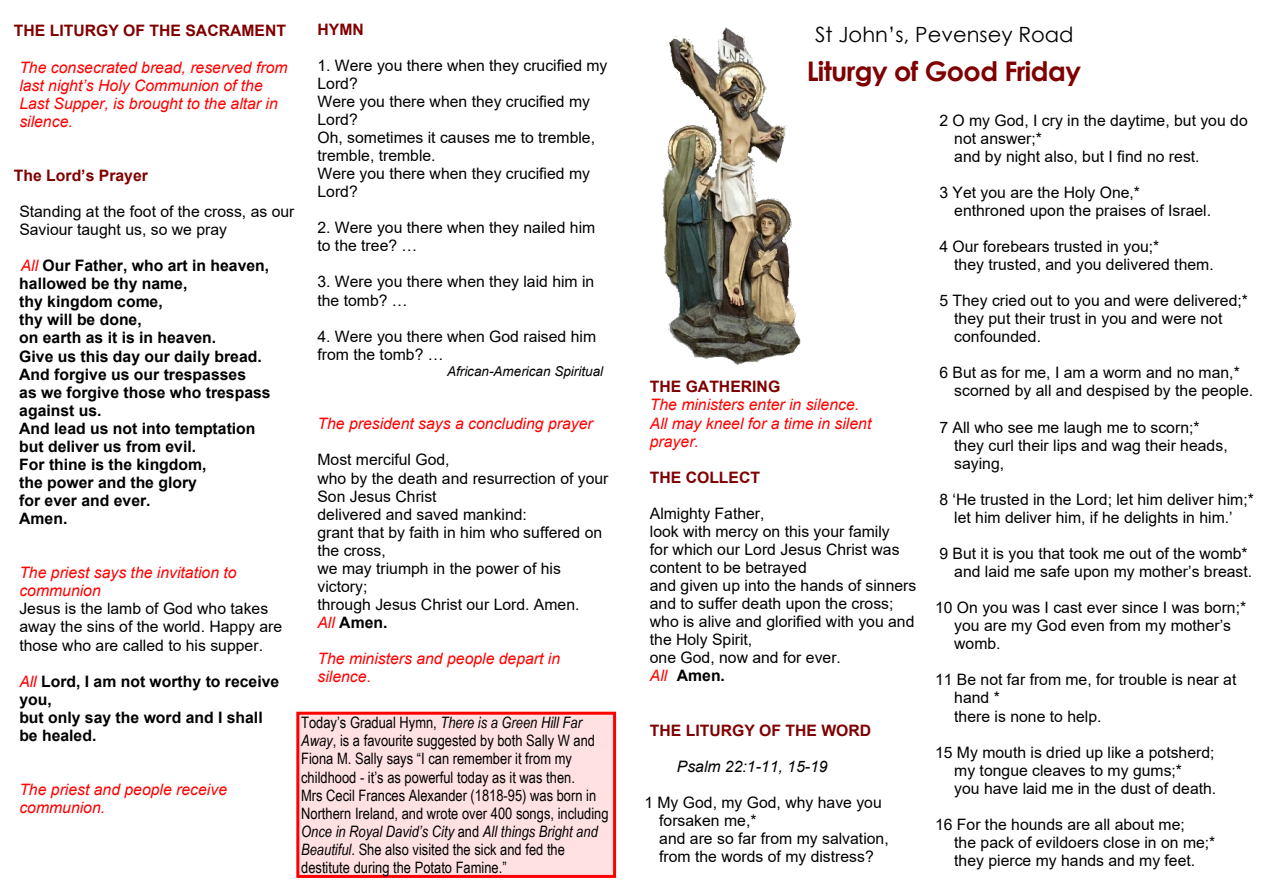
<style>
.page{position:relative;width:1263px;height:893px;background:#fff}
.page>*{position:absolute;margin:0;border:0;box-sizing:border-box;transform-origin:0 0}
.t1{font:700 27px "Century Gothic";letter-spacing:-.02em;color:#800000}
.t2{font:21px "Century Gothic";color:#000}
.t3{font:15.75px/18px "Arial";color:#000}
.t4{font:700 15.75px/18px "Arial";color:#000}
.t5{font:15.75px/18.1px "Arial Narrow";color:#000}
.t6{font:italic 15.75px/18px "Arial";color:#f00}
.t7{font:700 15.75px "Arial";color:#800000}
.t8{font:italic 15.75px "Arial";color:#000}
.t9{font:italic 13.5px "Arial";color:#000}
.s1{font-style:italic;color:#f00}
.s2{font-weight:700}
.s3{font-style:normal}
.s4{font-style:italic}
.s5{font-weight:400;font-style:italic;color:#f00}
</style>
<div class="page">
<div style="left:296px;top:712px;width:320px;height:166px;background:#ffe1e1;border:3px solid #f00"></div>
<img style="left:662px;top:27px;width:139px;height:337px">
<p class="t7" style="left:317px;top:23px;width:48px">HYMN</p>
<p class="t3" style="left:317px;top:58px;width:292px">1. Were you there when they crucified my<br>Lord?<br>Were you there when they crucified my<br>Lord?<br>Oh, sometimes it causes me to tremble, tremble, tremble.<br>Were you there when they crucified my<br>Lord?</p>
<p class="t3" style="left:317px;top:220px;width:279px">2. Were you there when they nailed him to the tree? …</p>
<p class="t3" style="left:317px;top:274px;width:278px">3. Were you there when they laid him in the tomb? …</p>
<p class="t3" style="left:317px;top:329px;width:280px">4. Were you there when God raised him from the tomb? …</p>
<p class="t9" style="left:447px;top:366px;width:158px">African-American Spiritual</p>
<p class="t6" style="left:317px;top:416px;width:277px">The president says a concluding prayer</p>
<p class="t3" style="left:317px;top:452px;width:293px">Most merciful God,<br>who by the death and resurrection of your<br>Son Jesus Christ<br>delivered and saved mankind:<br>grant that by faith in him who suffered on the cross,<br>we may triumph in the power of his victory;<br>through Jesus Christ our Lord. Amen.<br><span class="s1">All</span> <span class="s2">Amen.</span></p>
<p class="t6" style="left:317px;top:651px;width:244px">The ministers and people depart in silence<span class="s3">.</span></p>
<p class="t5" style="left:301px;top:715px;width:309px">Today’s Gradual Hymn, <span class="s4">There is a Green Hill Far Away</span>, is a favourite suggested by both Sally W and Fiona M. Sally says “I can remember it from my childhood - it’s as powerful today as it was then.<br>Mrs Cecil Frances Alexander (1818-95) was born in Northern Ireland, and wrote over 400 songs, including <span class="s4">Once in Royal David’s City</span> and <span class="s4">All things Bright and Beautiful</span>. She also visited the sick and fed the destitute during the Potato Famine.”</p>
<p class="t7" style="left:14px;top:25px;width:274px">THE LITURGY OF THE SACRAMENT</p>
<p class="t6" style="left:19px;top:59px;width:270px">The consecrated bread, reserved from last night’s Holy Communion of the<br>Last Supper, is brought to the altar in silence.</p>
<p class="t7" style="left:14px;top:169px;width:135px">The Lord’s Prayer</p>
<p class="t3" style="left:19px;top:204px;width:277px">Standing at the foot of the cross, as our<br>Saviour taught us, so we pray</p>
<p class="t4" style="left:19px;top:258px;width:253px"><span class="s5">All</span> Our Father, who art in heaven, hallowed be thy name,<br>thy kingdom come,<br>thy will be done,<br>on earth as it is in heaven.<br>Give us this day our daily bread.<br>And forgive us our trespasses<br>as we forgive those who trespass against us.<br>And lead us not into temptation but deliver us from evil.<br>For thine is the kingdom,<br>the power and the glory<br>for ever and ever.<br>Amen.</p>
<p class="t6" style="left:19px;top:565px;width:219px">The priest says the invitation to communion</p>
<p class="t3" style="left:19px;top:601px;width:264px">Jesus is the lamb of God who takes away the sins of the world. Happy are those who are called to his supper.</p>
<p class="t4" style="left:19px;top:674px;width:261px"><span class="s5">All</span> Lord, I am not worthy to receive you,<br>but only say the word and I shall be healed.</p>
<p class="t6" style="left:19px;top:782px;width:209px">The priest and people receive communion.</p>
<h2 class="t2" style="left:815px;top:27px;width:260px">St John’s, Pevensey Road</h2>
<h1 class="t1" style="left:807px;top:61px;width:276px">Liturgy of Good Friday</h1>
<p class="t7" style="left:650px;top:381px;width:132px">THE GATHERING</p>
<p class="t6" style="left:650px;top:397px;width:223px">The ministers enter in silence.<br>All may kneel for a time in silent prayer.</p>
<p class="t7" style="left:650px;top:471px;width:112px">THE COLLECT</p>
<p class="t3" style="left:650px;top:506px;width:268px">Almighty Father,<br>look with mercy on this your family<br>for which our Lord Jesus Christ was content to be betrayed<br>and given up into the hands of sinners and to suffer death upon the cross; who is alive and glorified with you and the Holy Spirit,<br>one God, now and for ever.<br><span class="s1">All</span> <span class="s2">Amen.</span></p>
<p class="t7" style="left:650px;top:724px;width:223px">THE LITURGY OF THE WORD</p>
<p class="t8" style="left:677px;top:760px;width:152px">Psalm 22:1-11, 15-19</p>
<p class="t3" style="left:659px;top:795px;width:231px;text-indent:-15px">1 My God, my God, why have you forsaken me,*<br>and are so far from my salvation, from the words of my distress?</p>
<p class="t3" style="left:954px;top:112px;width:295px;text-indent:-15px">2 O my God, I cry in the daytime, but you do not answer;*<br>and by night also, but I find no rest.</p>
<p class="t3" style="left:954px;top:185px;width:258px;text-indent:-15px">3 Yet you are the Holy One,* enthroned upon the praises of Israel.</p>
<p class="t3" style="left:954px;top:239px;width:261px;text-indent:-15px">4 Our forebears trusted in you;*<br>they trusted, and you delivered them.</p>
<p class="t3" style="left:954px;top:293px;width:295px;text-indent:-15px">5 They cried out to you and were delivered;* they put their trust in you and were not confounded.</p>
<p class="t3" style="left:954px;top:365px;width:300px;text-indent:-15px">6 But as for me, I am a worm and no man,* scorned by all and despised by the people.</p>
<p class="t3" style="left:954px;top:419px;width:275px;text-indent:-15px">7 All who see me laugh me to scorn;* they curl their lips and wag their heads, saying,</p>
<p class="t3" style="left:939px;top:492px;width:316px;text-align:center">8 ‘He trusted in the Lord; let him deliver him;* let him deliver him, if he delights in him.’</p>
<p class="t3" style="left:939px;top:546px;width:314px;text-align:right">9 But it is you that took me out of the womb* and laid me safe upon my mother’s breast.</p>
<p class="t3" style="left:954px;top:600px;width:293px;text-indent:-19px">10 On you was I cast ever since I was born;* you are my God even from my mother’s womb.</p>
<p class="t3" style="left:954px;top:672px;width:284px;text-indent:-19px">11 Be not far from me, for trouble is near at hand *<br>there is none to help.</p>
<p class="t3" style="left:954px;top:745px;width:264px;text-indent:-19px">15 My mouth is dried up like a potsherd; my tongue cleaves to my gums;*<br>you have laid me in the dust of death.</p>
<p class="t3" style="left:954px;top:817px;width:263px;text-indent:-19px">16 For the hounds are all about me;<br>the pack of evildoers close in on me;* they pierce my hands and my feet.</p>
</div>
